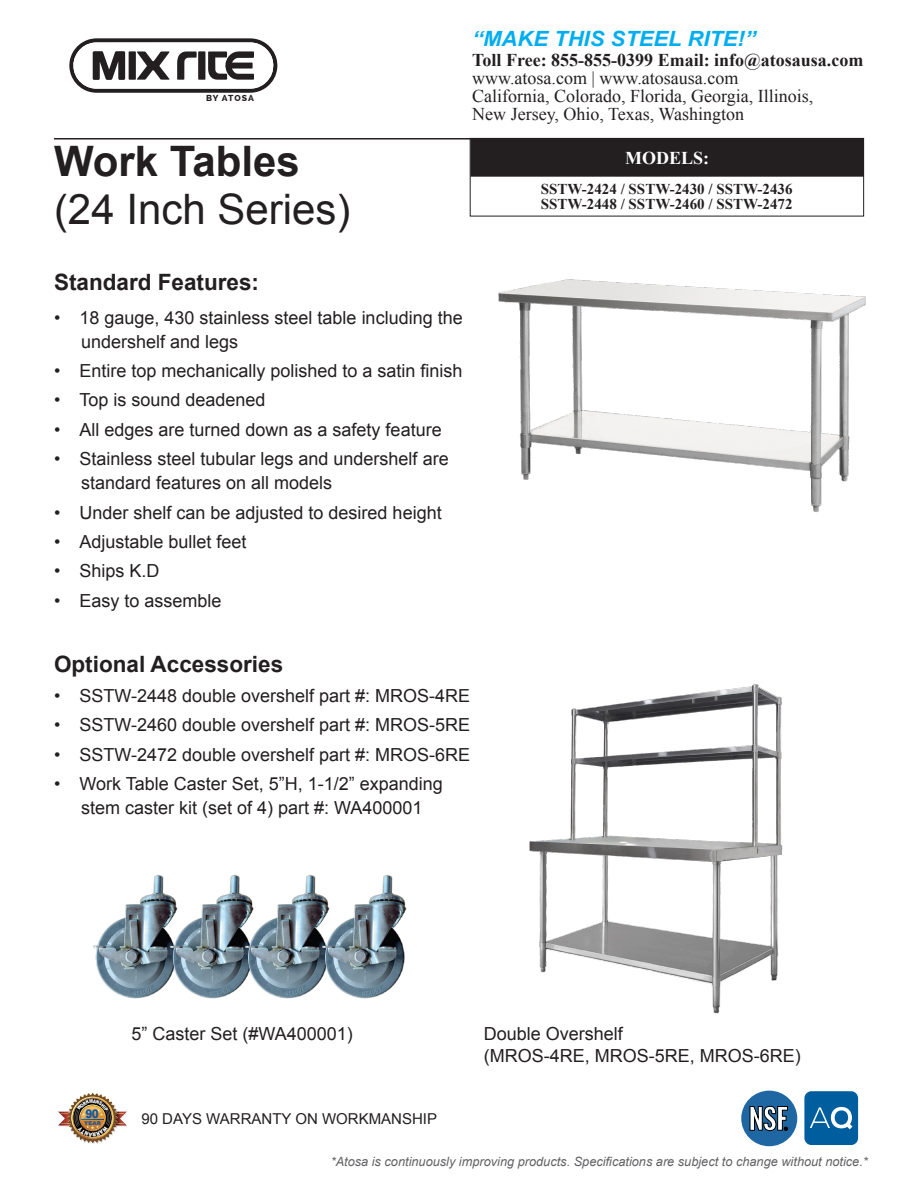
<style>
.page{position:relative;width:918px;height:1188px;background:#fff}
.page>*{position:absolute;margin:0;border:0;box-sizing:border-box;transform-origin:0 0}
.ProductHeading{font:42px "Arial";color:#231f20}
.ProductHeading-2{font:700 42px "Arial";color:#231f20}
.Bullets_Tab{font:700 22.5px "Arial";color:#231f20}
.Standard_Features{font:700 22.5px "Arial";color:#231f20}
.t1{font:italic 700 21px "Arial";color:#00aeef;scale:1.05 1}
.Bullets_Tab-2{font:18px/24px "Arial";color:#231f20}
.t2{font:18px/18px "Times New Roman";color:#231f20}
.t3{font:700 18px "Times New Roman";color:#231f20}
.Models{font:700 18px "Times New Roman";color:#fff}
.Table_Heading{font:700 15px "Times New Roman";color:#231f20}
.t4{font:15px "Arial";color:#231f20}
.t5{font:italic 12.75px "Arial";color:#636366}
.t6{font:900 11.85px "Arial";color:#1357a3;scale:.88 1}
.t7{font:800 8.7px "Raleway";letter-spacing:.1em;color:#231f20}
.t8{font:900 5.4px "Arial";color:#1357a3}
</style>
<div class="page">
<div style="left:804px;top:1091px;width:54px;height:54px;background:#005e9e;border-radius:7px"></div>
<svg style="left:810px;top:1107px;width:42px;height:22px"></svg>
<div style="left:470px;top:138px;width:394px;height:39px;background:#231f20"></div>
<hr style="left:54px;top:138px;width:810px;height:2px;background:#231f20">
<svg style="left:69px;top:38px;width:209px;height:55px"></svg>
<div style="left:741px;top:1091px;width:56px;height:55px;background:#1f67a3;border-radius:50%"></div>
<svg style="left:750px;top:1106px;width:38px;height:25px"></svg>
<img style="left:498px;top:279px;width:368px;height:234px">
<img style="left:529px;top:684px;width:254px;height:330px">
<img style="left:93px;top:901px;width:47px;height:98px">
<img style="left:140px;top:874px;width:76px;height:125px">
<img style="left:216px;top:874px;width:77px;height:125px">
<img style="left:293px;top:874px;width:114px;height:125px">
<img style="left:58px;top:1092px;width:69px;height:52px">
<p class="t7" style="left:206px;top:93px;width:49px">BY ATOSA</p>
<p class="ProductHeading-2" style="left:54px;top:134px;width:247px">Work Tables</p>
<p class="ProductHeading" style="left:54px;top:182px;width:298px">(24 Inch Series)</p>
<p class="t1" style="left:472px;top:25px;width:272px">“MAKE THIS STEEL RITE!”</p>
<p class="t3" style="left:472px;top:48px;width:393px">Toll Free: 855-855-0399 Email: info@atosausa.com</p>
<p class="t2" style="left:472px;top:69px;width:268px">www.atosa.com | www.atosausa.com</p>
<p class="t2" style="left:472px;top:87px;width:343px">California, Colorado, Florida, Georgia, Illinois,<br>New Jersey, Ohio, Texas, Washington</p>
<p class="Models" style="left:625px;top:145px;width:86px">MODELS:</p>
<p class="Table_Heading" style="left:541px;top:178px;width:253px">SSTW-2424 / SSTW-2430 / SSTW-2436</p>
<p class="Table_Heading" style="left:541px;top:193px;width:253px">SSTW-2448 / SSTW-2460 / SSTW-2472</p>
<p class="Standard_Features" style="left:54px;top:267px;width:207px">Standard Features:</p>
<p class="Bullets_Tab-2" style="left:81px;top:306px;width:383px;text-indent:-27px">• 18 gauge, 430 stainless steel table including the undershelf and legs</p>
<p class="Bullets_Tab-2" style="left:54px;top:359px;width:410px">• Entire top mechanically polished to a satin finish</p>
<p class="Bullets_Tab-2" style="left:54px;top:388px;width:213px">• Top is sound deadened</p>
<p class="Bullets_Tab-2" style="left:54px;top:418px;width:389px">• All edges are turned down as a safety feature</p>
<p class="Bullets_Tab-2" style="left:81px;top:447px;width:369px;text-indent:-27px">• Stainless steel tubular legs and undershelf are standard features on all models</p>
<p class="Bullets_Tab-2" style="left:54px;top:501px;width:389px">• Under shelf can be adjusted to desired height</p>
<p class="Bullets_Tab-2" style="left:54px;top:530px;width:194px">• Adjustable bullet feet</p>
<p class="Bullets_Tab-2" style="left:54px;top:559px;width:107px">• Ships K.D</p>
<p class="Bullets_Tab-2" style="left:54px;top:589px;width:169px">• Easy to assemble</p>
<p class="Bullets_Tab" style="left:54px;top:650px;width:231px">Optional Accessories</p>
<p class="Bullets_Tab-2" style="left:54px;top:684px;width:418px">• SSTW-2448 double overshelf part #: MROS-4RE</p>
<p class="Bullets_Tab-2" style="left:54px;top:713px;width:418px">• SSTW-2460 double overshelf part #: MROS-5RE</p>
<p class="Bullets_Tab-2" style="left:54px;top:743px;width:418px">• SSTW-2472 double overshelf part #: MROS-6RE</p>
<p class="Bullets_Tab-2" style="left:54px;top:772px;width:390px;text-align:center">• Work Table Caster Set, 5”H, 1-1/2” expanding stem caster kit (set of 4) part #: WA400001</p>
<p class="Bullets_Tab-2" style="left:131px;top:1022px;width:223px">5” Caster Set (#WA400001)</p>
<p class="Bullets_Tab-2" style="left:484px;top:1022px;width:141px">Double Overshelf</p>
<p class="Bullets_Tab-2" style="left:484px;top:1044px;width:319px">(MROS-4RE, MROS-5RE, MROS-6RE)</p>
<p class="t6" style="left:86px;top:1105px;width:17px">90</p>
<p class="t4" style="left:141px;top:1109px;width:297px">90 DAYS WARRANTY ON WORKMANSHIP</p>
<p class="t8" style="left:84px;top:1119px;width:18px">YEAR</p>
<p class="t5" style="left:331px;top:1153px;width:539px">*Atosa is continuously improving products. Specifications are subject to change without notice.*</p>
</div>
